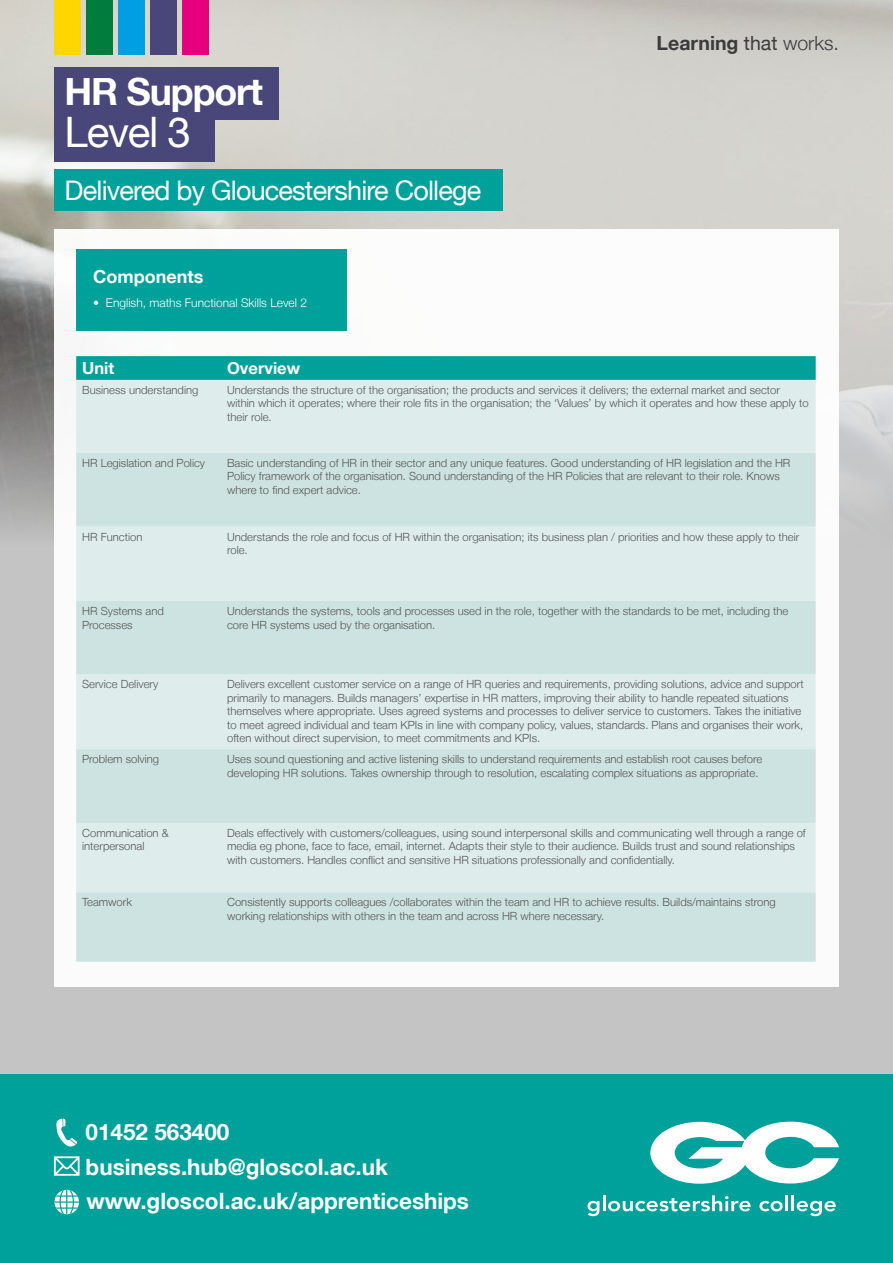
<style>
.page{position:relative;width:893px;height:1263px;background:#fff}
.page>*{position:absolute;margin:0;border:0;box-sizing:border-box;transform-origin:0 0}
.t1{font:42px "Helvetica Neue LT";letter-spacing:-.03em;color:#fff}
.t2{font:700 37.5px "Helvetica Neue LT";letter-spacing:-.03em;color:#fff}
.t3{font:27px "Helvetica Neue LT";letter-spacing:-.03em;color:#fff}
.t4{font:700 22.5px/34.5px "Helvetica Neue LT";color:#fff}
.t5{font:700 19.5px "Helvetica Neue LT";color:#3c3c3b}
.t6{font:700 18px "Helvetica Neue LT";color:#fff}
.t7{font:700 16.5px "Helvetica Neue LT";color:#fff}
.t8{font:300 12px "Helvetica Neue LT";color:#fff}
.t9{font:300 11.25px/13.5px "Helvetica Neue LT";color:#575756}
.s1{font-weight:400}
.s2{font-weight:300}
</style>
<div class="page">
<div style="left:0;top:230px;width:893px;height:845px;background:#c4c4c4"></div>
<img style="left:0;top:0;width:893px;height:533px">
<div style="left:54px;top:0;width:26px;height:54px;background:#ffd600"></div>
<div style="left:86px;top:0;width:26px;height:54px;background:#007d3d"></div>
<div style="left:118px;top:0;width:26px;height:54px;background:#009fe3"></div>
<div style="left:150px;top:0;width:26px;height:54px;background:#49477a"></div>
<div style="left:182px;top:0;width:26px;height:54px;background:#e6007d"></div>
<div style="left:54px;top:229px;width:785px;height:757px;background:#fff"></div>
<div style="left:54px;top:170px;width:449px;height:41px;background:#00a19a"></div>
<svg style="left:76px;top:356px;width:740px;height:24px;background:#02a19b"></svg>
<div style="left:76px;top:380px;width:740px;height:73px;background:#deecec"></div>
<svg style="left:76px;top:453px;width:740px;height:509px;background:#d4e6e5"></svg>
<div style="left:0;top:1075px;width:893px;height:188px;background:#00a19a"></div>
<svg style="left:650px;top:1121px;width:189px;height:63px"></svg>
<svg style="left:587px;top:1195px;width:164px;height:21px"></svg>
<svg style="left:759px;top:1201px;width:24px;height:10px"></svg>
<hr style="left:785px;top:1195px;width:3px;height:16px;background:#fff">
<hr style="left:791px;top:1195px;width:3px;height:16px;background:#fff">
<svg style="left:797px;top:1201px;width:39px;height:15px"></svg>
<svg style="left:55px;top:1190px;width:24px;height:24px"></svg>
<svg style="left:54px;top:1119px;width:26px;height:57px"></svg>
<div style="left:76px;top:249px;width:271px;height:82px;background:#00a19a"></div>
<div style="left:54px;top:107px;width:160px;height:55px;background:#49477a"></div>
<div style="left:54px;top:68px;width:224px;height:52px;background:#49477a"></div>
<h2 class="t2" style="left:65px;top:69px;width:200px">HR Support</h2>
<h1 class="t1" style="left:65px;top:107px;width:128px">Level 3</h1>
<h3 class="t3" style="left:65px;top:174px;width:418px">Delivered by Gloucestershire College</h3>
<h3 class="t6" style="left:93px;top:265px;width:112px">Components</h3>
<p class="t8" style="left:93px;top:295px;width:215px">• English, maths Functional Skills Level 2</p>
<h3 class="t5" style="left:657px;top:31px;width:184px">Learning <span class="s1">that</span> <span class="s2">works.</span></h3>
<h3 class="t7" style="left:82px;top:358px;width:34px">Unit</h3>
<h3 class="t7" style="left:227px;top:358px;width:75px">Overview</h3>
<p class="t9" style="left:82px;top:383px;width:118px">Business understanding</p>
<p class="t9" style="left:227px;top:383px;width:583px">Understands the structure of the organisation; the products and services it delivers; the external market and sector within which it operates; where their role fits in the organisation; the ‘Values’ by which it operates and how these apply to their role.</p>
<p class="t9" style="left:82px;top:456px;width:124px">HR Legislation and Policy</p>
<p class="t9" style="left:227px;top:456px;width:565px">Basic understanding of HR in their sector and any unique features. Good understanding of HR legislation and the HR<br>Policy framework of the organisation. Sound understanding of the HR Policies that are relevant to their role. Knows where to find expert advice.</p>
<p class="t9" style="left:82px;top:530px;width:62px">HR Function</p>
<p class="t9" style="left:227px;top:530px;width:574px">Understands the role and focus of HR within the organisation; its business plan / priorities and how these apply to their role.</p>
<p class="t9" style="left:82px;top:604px;width:83px">HR Systems and<br>Processes</p>
<p class="t9" style="left:227px;top:604px;width:563px">Understands the systems, tools and processes used in the role, together with the standards to be met, including the core HR systems used by the organisation.</p>
<p class="t9" style="left:82px;top:677px;width:78px">Service Delivery</p>
<p class="t9" style="left:227px;top:677px;width:578px">Delivers excellent customer service on a range of HR queries and requirements, providing solutions, advice and support primarily to managers. Builds managers’ expertise in HR matters, improving their ability to handle repeated situations themselves where appropriate. Uses agreed systems and processes to deliver service to customers. Takes the initiative to meet agreed individual and team KPIs in line with company policy, values, standards. Plans and organises their work, often without direct supervision, to meet commitments and KPIs.</p>
<p class="t9" style="left:82px;top:752px;width:78px">Problem solving</p>
<p class="t9" style="left:227px;top:752px;width:537px">Uses sound questioning and active listening skills to understand requirements and establish root causes before developing HR solutions. Takes ownership through to resolution, escalating complex situations as appropriate.</p>
<p class="t9" style="left:82px;top:826px;width:88px">Communication &amp; interpersonal</p>
<p class="t9" style="left:227px;top:826px;width:580px">Deals effectively with customers/colleagues, using sound interpersonal skills and communicating well through a range of media eg phone, face to face, email, internet. Adapts their style to their audience. Builds trust and sound relationships with customers. Handles conflict and sensitive HR situations professionally and confidentially.</p>
<p class="t9" style="left:82px;top:895px;width:51px">Teamwork</p>
<p class="t9" style="left:227px;top:895px;width:550px">Consistently supports colleagues /collaborates within the team and HR to achieve results. Builds/maintains strong working relationships with others in the team and across HR where necessary.</p>
<h3 class="t4" style="left:86px;top:1114px;width:385px">01452 563400 business.hub@gloscol.ac.uk www.gloscol.ac.uk/apprenticeships</h3>
</div>
